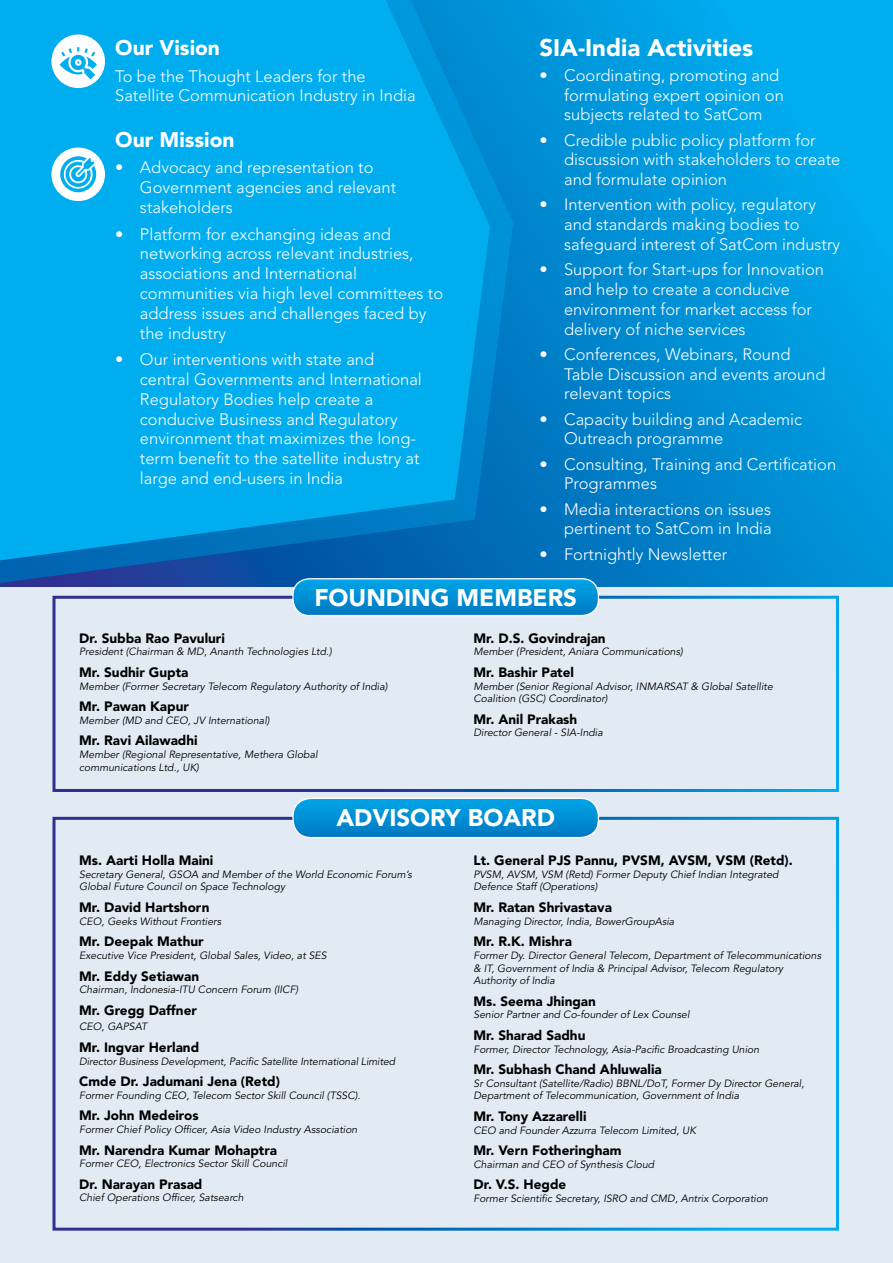
<style>
.page{position:relative;width:893px;height:1263px;background:#fff}
.page>*{position:absolute;margin:0;border:0;box-sizing:border-box;transform-origin:0 0}
.t1{font:900 24px "Avenir LT Std";color:#fff}
.t2{font:900 21px "Avenir LT Std";color:#fff}
.t3{font:300 16.5px/19.8px "Avenir LT Std";color:#fff}
.t4{font:900 13.5px "Avenir LT Std";color:#000}
.t5{font:italic 10.5px/12.6px "Avenir LT Std";color:#000}
</style>
<div class="page">
<div style="left:0;top:408px;width:893px;height:855px;background:#e2ebf4"></div>
<svg style="left:525px;top:0;width:368px;height:587px;background:#0094d9"></svg>
<svg style="left:0;top:0;width:525px;height:596px;background:#02a3e6"></svg>
<svg style="left:51px;top:148px;width:54px;height:53px"></svg>
<svg style="left:51px;top:35px;width:54px;height:53px"></svg>
<div style="left:52px;top:596px;width:787px;height:196px;border:3px solid #fff"></div>
<svg style="left:293px;top:579px;width:305px;height:36px;background:#038fd4"></svg>
<div style="left:292px;top:578px;width:307px;height:38px;border:1px solid #fff;border-radius:16px"></div>
<svg style="left:294px;top:798px;width:304px;height:39px;background:#0590d4"></svg>
<div style="left:292px;top:798px;width:307px;height:40px;border:1px solid #fff;border-radius:18px"></div>
<h2 class="t2" style="left:115px;top:35px;width:106px">Our Vision</h2>
<h3 class="t3" style="left:115px;top:66px;width:302px">To be the Thought Leaders for the<br>Satellite Communication Industry in India</h3>
<h2 class="t2" style="left:115px;top:127px;width:121px">Our Mission</h2>
<h3 class="t3" style="left:140px;top:158px;width:258px;text-indent:-25px">• Advocacy and representation to<br>Government agencies and relevant stakeholders</h3>
<h3 class="t3" style="left:140px;top:224px;width:305px;text-indent:-25px">• Platform for exchanging ideas and networking across relevant industries, associations and International communities via high level committees to address issues and challenges faced by the industry</h3>
<p class="t3" style="left:140px;top:350px;width:283px;text-indent:-25px">• Our interventions with state and central Governments and International Regulatory Bodies help create a conducive Business and Regulatory environment that maximizes the long&shy;term benefit to the satellite industry at large and end-users in India</p>
<h1 class="t1" style="left:539px;top:33px;width:215px">SIA-India Activities</h1>
<h3 class="t3" style="left:564px;top:65px;width:221px;text-indent:-25px">• Coordinating, promoting and formulating expert opinion on subjects related to SatCom</h3>
<h3 class="t3" style="left:564px;top:130px;width:278px;text-indent:-25px">• Credible public policy platform for discussion with stakeholders to create and formulate opinion</h3>
<h3 class="t3" style="left:564px;top:195px;width:278px;text-indent:-25px">• Intervention with policy, regulatory and standards making bodies to safeguard interest of SatCom industry</h3>
<h3 class="t3" style="left:564px;top:260px;width:261px;text-indent:-25px">• Support for Start-ups for Innovation and help to create a conducive environment for market access for delivery of niche services</h3>
<h3 class="t3" style="left:564px;top:344px;width:263px;text-indent:-25px">• Conferences, Webinars, Round<br>Table Discussion and events around relevant topics</h3>
<h3 class="t3" style="left:564px;top:409px;width:240px;text-indent:-25px">• Capacity building and Academic<br>Outreach programme</h3>
<h3 class="t3" style="left:564px;top:454px;width:274px;text-indent:-25px">• Consulting, Training and Certification<br>Programmes</h3>
<h3 class="t3" style="left:539px;top:499px;width:234px;text-align:right">• Media interactions on issues pertinent to SatCom in India</h3>
<h3 class="t3" style="left:539px;top:544px;width:189px">• Fortnightly Newsletter</h3>
<h1 class="t1" style="left:314px;top:583px;width:264px">FOUNDING MEMBERS</h1>
<p class="t4" style="left:473px;top:630px;width:134px">Mr. D.S. Govindrajan</p>
<p class="t5" style="left:473px;top:646px;width:211px">Member (President, Aniara Communications)</p>
<p class="t4" style="left:473px;top:664px;width:102px">Mr. Bashir Patel</p>
<p class="t5" style="left:473px;top:680px;width:301px">Member (Senior Regional Advisor, INMARSAT &amp; Global Satellite<br>Coalition (GSC) Coordinator)</p>
<p class="t4" style="left:473px;top:711px;width:105px">Mr. Anil Prakash</p>
<p class="t5" style="left:473px;top:727px;width:131px">Director General - SIA-India</p>
<p class="t4" style="left:79px;top:630px;width:147px">Dr. Subba Rao Pavuluri</p>
<p class="t5" style="left:79px;top:646px;width:254px">President (Chairman &amp; MD, Ananth Technologies Ltd.)</p>
<p class="t4" style="left:79px;top:664px;width:111px">Mr. Sudhir Gupta</p>
<p class="t5" style="left:79px;top:680px;width:310px">Member (Former Secretary Telecom Regulatory Authority of India)</p>
<p class="t4" style="left:79px;top:698px;width:111px">Mr. Pawan Kapur</p>
<p class="t5" style="left:79px;top:714px;width:192px">Member (MD and CEO, JV International)</p>
<p class="t4" style="left:79px;top:732px;width:120px">Mr. Ravi Ailawadhi</p>
<p class="t5" style="left:79px;top:748px;width:240px">Member (Regional Representative, Methera Global communications Ltd., UK)</p>
<h1 class="t1" style="left:336px;top:803px;width:220px">ADVISORY BOARD</h1>
<p class="t4" style="left:79px;top:852px;width:136px">Ms. Aarti Holla Maini</p>
<p class="t5" style="left:79px;top:868px;width:334px">Secretary General, GSOA and Member of the World Economic Forum’s<br>Global Future Council on Space Technology</p>
<p class="t4" style="left:79px;top:899px;width:132px">Mr. David Hartshorn</p>
<p class="t5" style="left:79px;top:915px;width:143px">CEO, Geeks Without Frontiers</p>
<p class="t4" style="left:79px;top:933px;width:126px">Mr. Deepak Mathur</p>
<p class="t5" style="left:79px;top:949px;width:249px">Executive Vice President, Global Sales, Video, at SES</p>
<p class="t4" style="left:79px;top:968px;width:122px">Mr. Eddy Setiawan</p>
<p class="t5" style="left:79px;top:983px;width:221px">Chairman, Indonesia-ITU Concern Forum (IICF)</p>
<p class="t4" style="left:79px;top:1002px;width:119px">Mr. Gregg Daffner</p>
<p class="t5" style="left:79px;top:1021px;width:69px">CEO, GAPSAT</p>
<p class="t4" style="left:79px;top:1039px;width:121px">Mr. Ingvar Herland</p>
<p class="t5" style="left:79px;top:1055px;width:318px">Director Business Development, Pacific Satellite International Limited</p>
<p class="t4" style="left:79px;top:1073px;width:202px">Cmde Dr. Jadumani Jena (Retd)</p>
<p class="t5" style="left:79px;top:1089px;width:283px">Former Founding CEO, Telecom Sector Skill Council (TSSC).</p>
<p class="t4" style="left:79px;top:1107px;width:121px">Mr. John Medeiros</p>
<p class="t5" style="left:79px;top:1123px;width:280px">Former Chief Policy Officer, Asia Video Industry Association</p>
<p class="t4" style="left:79px;top:1142px;width:199px">Mr. Narendra Kumar Mohaptra</p>
<p class="t5" style="left:79px;top:1157px;width:210px">Former CEO, Electronics Sector Skill Council</p>
<p class="t4" style="left:79px;top:1176px;width:125px">Dr. Narayan Prasad</p>
<p class="t5" style="left:79px;top:1192px;width:166px">Chief Operations Officer, Satsearch</p>
<p class="t4" style="left:473px;top:852px;width:321px">Lt. General PJS Pannu, PVSM, AVSM, VSM (Retd).</p>
<p class="t5" style="left:473px;top:868px;width:307px">PVSM, AVSM, VSM (Retd) Former Deputy Chief Indian Integrated<br>Defence Staff (Operations)</p>
<p class="t4" style="left:473px;top:899px;width:140px">Mr. Ratan Shrivastava</p>
<p class="t5" style="left:473px;top:915px;width:202px">Managing Director, India, BowerGroupAsia</p>
<p class="t4" style="left:473px;top:933px;width:100px">Mr. R.K. Mishra</p>
<p class="t5" style="left:473px;top:949px;width:349px">Former Dy. Director General Telecom, Department of Telecommunications &amp; IT, Government of India &amp; Principal Advisor, Telecom Regulatory<br>Authority of India</p>
<p class="t4" style="left:473px;top:993px;width:124px">Ms. Seema Jhingan</p>
<p class="t5" style="left:473px;top:1009px;width:218px">Senior Partner and Co-founder of Lex Counsel</p>
<p class="t4" style="left:473px;top:1027px;width:113px">Mr. Sharad Sadhu</p>
<p class="t5" style="left:473px;top:1043px;width:287px">Former, Director Technology, Asia-Pacific Broadcasting Union</p>
<p class="t4" style="left:473px;top:1061px;width:190px">Mr. Subhash Chand Ahluwalia</p>
<p class="t5" style="left:473px;top:1077px;width:332px">Sr Consultant (Satellite/Radio) BBNL/DoT, Former Dy Director General,<br>Department of Telecommunication, Government of India</p>
<p class="t4" style="left:473px;top:1108px;width:115px">Mr. Tony Azzarelli</p>
<p class="t5" style="left:473px;top:1124px;width:224px">CEO and Founder Azzurra Telecom Limited, UK</p>
<p class="t4" style="left:473px;top:1142px;width:149px">Mr. Vern Fotheringham</p>
<p class="t5" style="left:473px;top:1158px;width:182px">Chairman and CEO of Synthesis Cloud</p>
<p class="t4" style="left:473px;top:1176px;width:94px">Dr. V.S. Hegde</p>
<p class="t5" style="left:473px;top:1192px;width:296px">Former Scientific Secretary, ISRO and CMD, Antrix Corporation</p>
</div>
